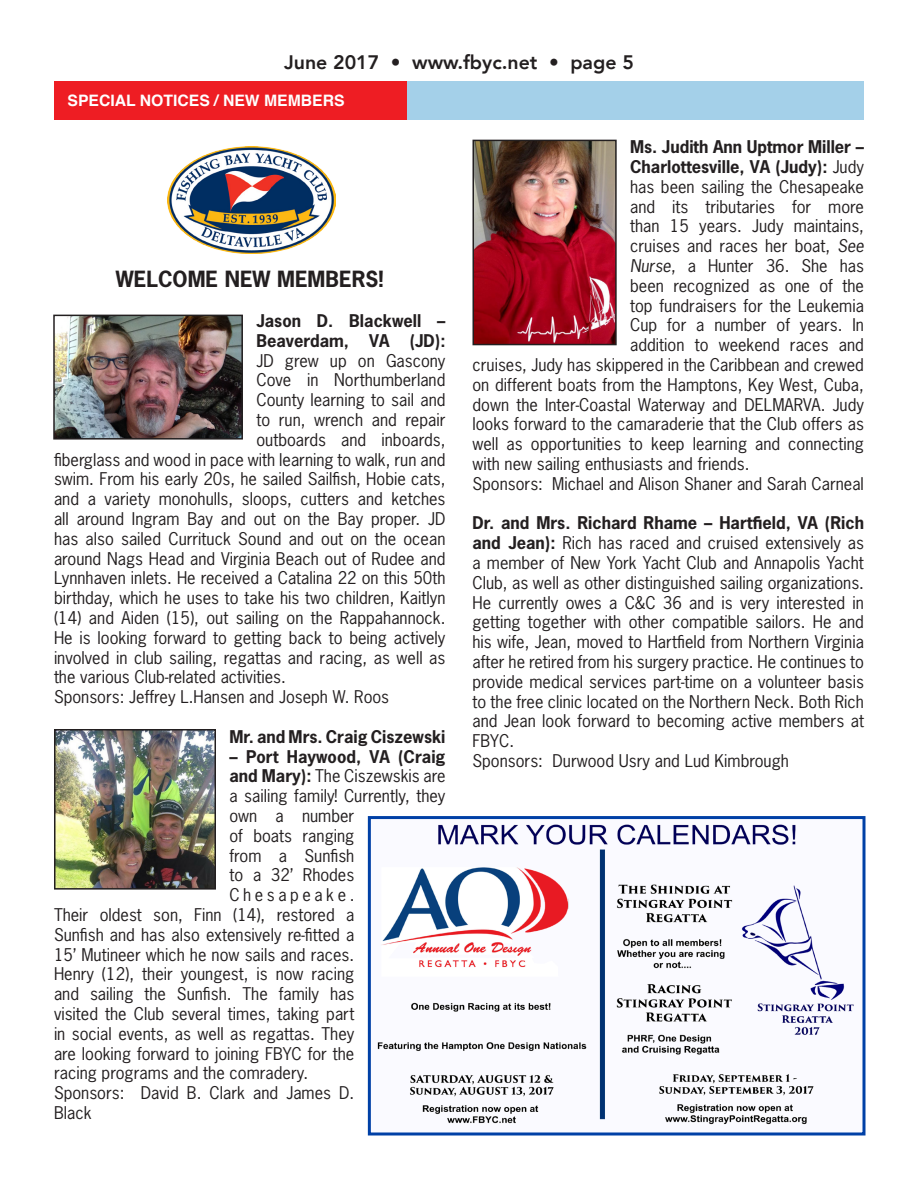
<style>
.page{position:relative;width:918px;height:1188px;background:#fff}
.page>*{position:absolute;margin:0;border:0;box-sizing:border-box;transform-origin:0 0}
.t1{font:700 21px "News Gothic Std";color:#231f20}
.t2{font:800 19.5px "Avenir";color:#231f20}
.t3{font:16.5px/19.8px "News Gothic Std";color:#231f20}
.t4{font:700 16.5px "News Gothic Std";color:#231f20}
.t5{font:16.5px "News Gothic Std";letter-spacing:.215em;color:#231f20}
.Arial-rev{font:700 15.75px "Helvetica";color:#fff}
.s1{font-weight:700}
.s2{font-weight:400}
.s3{font-style:italic}
</style>
<div class="page">
<div style="left:406px;top:81px;width:458px;height:39px;background:#a4d0e9"></div>
<div style="left:54px;top:81px;width:352px;height:39px;background:#ee1d23"></div>
<img style="left:167px;top:146px;width:169px;height:107px">
<img style="left:377px;top:824px;width:477px;height:301px">
<div style="left:368px;top:816px;width:498px;height:320px;border:3px solid #0040a6"></div>
<img style="left:56px;top:318px;width:184px;height:119px">
<div style="left:53px;top:315px;width:190px;height:125px;border:2px solid #231f20"></div>
<img style="left:57px;top:732px;width:156px;height:155px">
<div style="left:54px;top:729px;width:162px;height:161px;border:2px solid #231f20"></div>
<img style="left:475px;top:143px;width:139px;height:199px">
<div style="left:472px;top:140px;width:145px;height:205px;border:2px solid #231f20"></div>
<p class="t2" style="left:284px;top:47px;width:351px">June 2017 • www.fbyc.net • page 5</p>
<p class="Arial-rev" style="left:68px;top:88px;width:279px">SPECIAL NOTICES / NEW MEMBERS</p>
<p class="t1" style="left:116px;top:266px;width:269px">WELCOME NEW MEMBERS!</p>
<p class="t4" style="left:256px;top:310px;width:191px">Jason D. Blackwell –</p>
<p class="t4" style="left:256px;top:330px;width:191px">Beaverdam, VA (JD):</p>
<p class="t3" style="left:256px;top:350px;width:191px">JD grew up on Gascony</p>
<p class="t3" style="left:256px;top:370px;width:191px">Cove in Northumberland</p>
<p class="t3" style="left:256px;top:390px;width:191px">County learning to sail and</p>
<p class="t3" style="left:256px;top:410px;width:191px">to run, wrench and repair</p>
<p class="t3" style="left:256px;top:430px;width:191px">outboards and inboards,</p>
<p class="t3" style="left:54px;top:449px;width:393px">fiberglass and wood in pace with learning to walk, run and</p>
<p class="t3" style="left:54px;top:469px;width:393px">swim. From his early 20s, he sailed Sailfish, Hobie cats,</p>
<p class="t3" style="left:54px;top:489px;width:393px">and a variety monohulls, sloops, cutters and ketches</p>
<p class="t3" style="left:54px;top:509px;width:393px">all around Ingram Bay and out on the Bay proper. JD</p>
<p class="t3" style="left:54px;top:529px;width:393px">has also sailed Currituck Sound and out on the ocean</p>
<p class="t3" style="left:54px;top:548px;width:393px">around Nags Head and Virginia Beach out of Rudee and</p>
<p class="t3" style="left:54px;top:568px;width:393px">Lynnhaven inlets. He received a Catalina 22 on this 50th</p>
<p class="t3" style="left:54px;top:588px;width:393px">birthday, which he uses to take his two children, Kaitlyn</p>
<p class="t3" style="left:54px;top:608px;width:393px">(14) and Aiden (15), out sailing on the Rappahannock.</p>
<p class="t3" style="left:54px;top:628px;width:393px">He is looking forward to getting back to being actively</p>
<p class="t3" style="left:54px;top:647px;width:393px">involved in club sailing, regattas and racing, as well as</p>
<p class="t3" style="left:54px;top:667px;width:233px">the various Club-related activities.</p>
<p class="t3" style="left:54px;top:687px;width:337px">Sponsors: Jeffrey L.Hansen and Joseph W. Roos</p>
<p class="t4" style="left:230px;top:726px;width:218px">Mr. and Mrs. Craig Ciszewski</p>
<p class="t4" style="left:230px;top:745px;width:218px">– Port Haywood, VA (Craig</p>
<p class="t3" style="left:230px;top:766px;width:218px"><span class="s1">and Mary):</span> The Ciszewskis are</p>
<p class="t3" style="left:230px;top:786px;width:217px">a sailing family! Currently, they</p>
<p class="t3" style="left:230px;top:806px;width:126px">own a number</p>
<p class="t3" style="left:230px;top:826px;width:126px">of boats ranging</p>
<p class="t3" style="left:230px;top:845px;width:126px">from a Sunfish</p>
<p class="t3" style="left:230px;top:865px;width:126px">to a 32’ Rhodes</p>
<p class="t5" style="left:230px;top:884px;width:126px">Chesapeake.</p>
<p class="t3" style="left:54px;top:905px;width:302px">Their oldest son, Finn (14), restored a</p>
<p class="t3" style="left:54px;top:925px;width:302px">Sunfish and has also extensively re-fitted a</p>
<p class="t3" style="left:54px;top:944px;width:302px">15’ Mutineer which he now sails and races.</p>
<p class="t3" style="left:54px;top:964px;width:302px">Henry (12), their youngest, is now racing</p>
<p class="t3" style="left:54px;top:984px;width:302px">and sailing the Sunfish. The family has</p>
<p class="t3" style="left:54px;top:1004px;width:302px">visited the Club several times, taking part</p>
<p class="t3" style="left:54px;top:1024px;width:302px">in social events, as well as regattas. They</p>
<p class="t3" style="left:54px;top:1043px;width:302px">are looking forward to joining FBYC for the</p>
<p class="t3" style="left:54px;top:1063px;width:256px">racing programs and the comradery.</p>
<p class="t3" style="left:54px;top:1083px;width:302px">Sponsors: David B. Clark and James D.<br>Black</p>
<p class="t4" style="left:630px;top:136px;width:235px">Ms. Judith Ann Uptmor Miller –</p>
<p class="t4" style="left:630px;top:156px;width:235px">Charlottesville, VA (Judy): <span class="s2">Judy</span></p>
<p class="t3" style="left:630px;top:177px;width:235px">has been sailing the Chesapeake</p>
<p class="t3" style="left:630px;top:196px;width:235px">and its tributaries for more</p>
<p class="t3" style="left:630px;top:216px;width:235px">than 15 years. Judy maintains,</p>
<p class="t3" style="left:630px;top:236px;width:235px">cruises and races her boat, <span class="s3">See</span></p>
<p class="t3" style="left:630px;top:256px;width:235px"><span class="s3">Nurse</span>, a Hunter 36. She has</p>
<p class="t3" style="left:630px;top:276px;width:235px">been recognized as one of the</p>
<p class="t3" style="left:630px;top:295px;width:235px">top fundraisers for the Leukemia</p>
<p class="t3" style="left:630px;top:315px;width:235px">Cup for a number of years. In</p>
<p class="t3" style="left:630px;top:335px;width:235px">addition to weekend races and</p>
<p class="t3" style="left:472px;top:355px;width:393px">cruises, Judy has skippered in the Caribbean and crewed</p>
<p class="t3" style="left:472px;top:375px;width:393px">on different boats from the Hamptons, Key West, Cuba,</p>
<p class="t3" style="left:472px;top:394px;width:393px">down the Inter-Coastal Waterway and DELMARVA. Judy</p>
<p class="t3" style="left:472px;top:414px;width:393px">looks forward to the camaraderie that the Club offers as</p>
<p class="t3" style="left:472px;top:434px;width:393px">well as opportunities to keep learning and connecting</p>
<p class="t3" style="left:472px;top:454px;width:279px">with new sailing enthusiasts and friends.</p>
<p class="t3" style="left:472px;top:474px;width:393px">Sponsors: Michael and Alison Shaner and Sarah Carneal</p>
<p class="t3" style="left:472px;top:513px;width:393px;text-align:justify"><span class="s1">Dr. and Mrs. Richard Rhame – Hartfield, VA (Rich and Jean):</span> Rich has raced and cruised extensively as a member of New York Yacht Club and Annapolis Yacht Club, as well as other distinguished sailing organizations.<br>He currently owes a C&amp;C 36 and is very interested in getting together with other compatible sailors. He and his wife, Jean, moved to Hartfield from Northern Virginia after he retired from his surgery practice. He continues to provide medical services part-time on a volunteer basis to the free clinic located on the Northern Neck. Both Rich and Jean look forward to becoming active members at FBYC.</p>
<p class="t3" style="left:472px;top:751px;width:318px">Sponsors: Durwood Usry and Lud Kimbrough</p>
</div>
